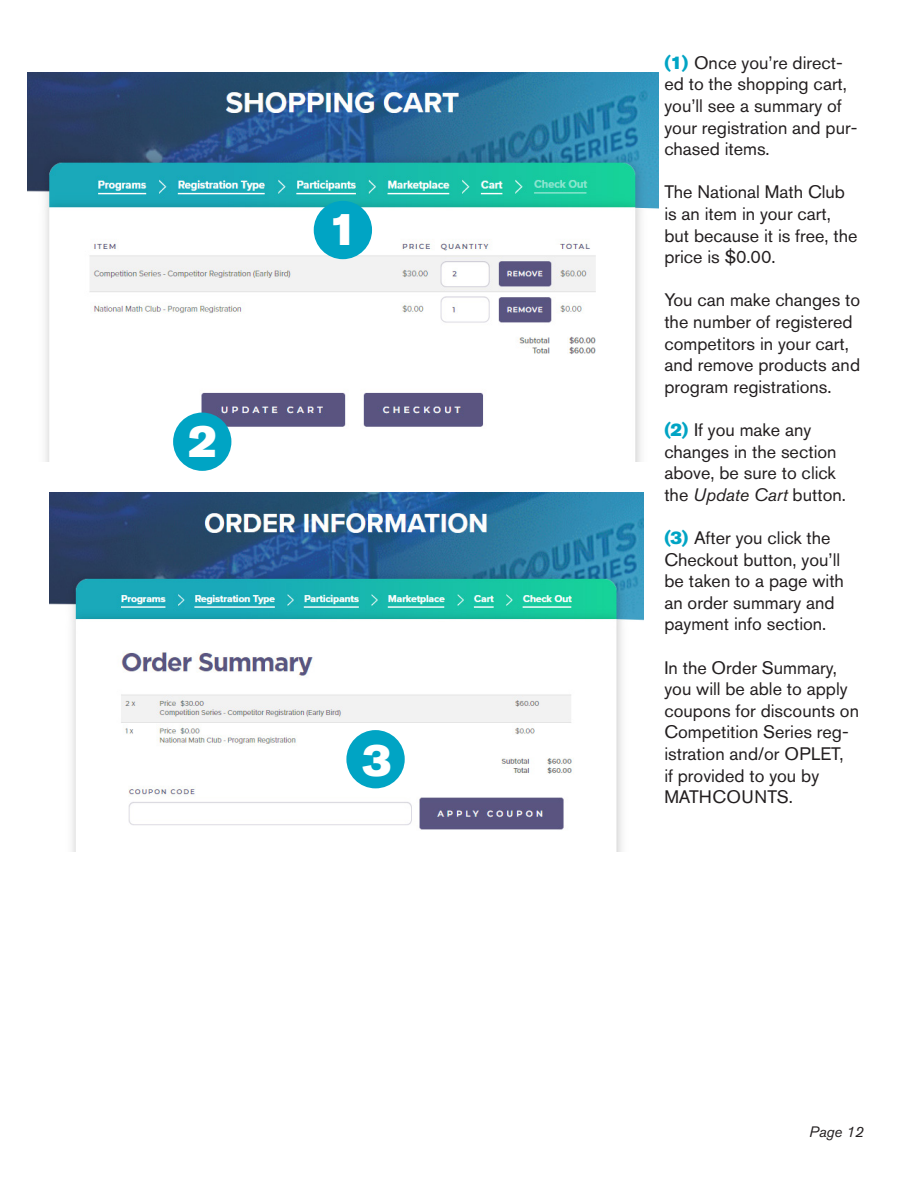
<style>
.page{position:relative;width:918px;height:1188px;background:#fff}
.page>*{position:absolute;margin:0;border:0;box-sizing:border-box;transform-origin:0 0}
.t1{font:45px "Akzidenz Grotesk BE Super";color:#fff}
.t2{font:18px/21.6px "Akzidenz Grotesk BE";color:#231f20}
.t3{font:italic 15px "Akzidenz Grotesk BE";color:#231f20}
.s1{font-family:"Akzidenz Grotesk BE Super";color:#00a4c4}
.s2{font-style:italic}
</style>
<div class="page">
<img style="left:50px;top:492px;width:593px;height:360px">
<img style="left:27px;top:72px;width:632px;height:389px">
<div style="left:314px;top:201px;width:58px;height:58px;background:#00a4c4;border-radius:50%"></div>
<div style="left:173px;top:413px;width:58px;height:58px;background:#00a4c4;border-radius:50%"></div>
<div style="left:346px;top:730px;width:59px;height:58px;background:#00a4c4;border-radius:50%"></div>
<h1 class="t1" style="left:188px;top:415px;width:31px">2</h1>
<h1 class="t1" style="left:328px;top:203px;width:31px">1</h1>
<h1 class="t1" style="left:362px;top:734px;width:31px">3</h1>
<p class="t2" style="left:664px;top:52px;width:195px"><span class="s1">(1)</span> Once you’re direct&shy;ed to the shopping cart, you’ll see a summary of your registration and pur&shy;chased items.</p>
<p class="t2" style="left:664px;top:181px;width:195px">The National Math Club is an item in your cart, but because it is free, the price is $0.00.</p>
<p class="t2" style="left:664px;top:289px;width:197px">You can make changes to the number of registered competitors in your cart, and remove products and program registrations.</p>
<p class="t2" style="left:664px;top:419px;width:183px"><span class="s1">(2)</span> If you make any changes in the section above, be sure to click the <span class="s2">Update Cart</span> button.</p>
<p class="t2" style="left:664px;top:527px;width:181px"><span class="s1">(3)</span> After you click the<br>Checkout button, you’ll be taken to a page with an order summary and payment info section.</p>
<p class="t2" style="left:664px;top:656px;width:196px">In the Order Summary, you will be able to apply coupons for discounts on<br>Competition Series reg&shy;istration and/or OPLET,<br>if provided to you by<br>MATHCOUNTS.</p>
<p class="t3" style="left:809px;top:1122px;width:56px">Page 12</p>
</div>
